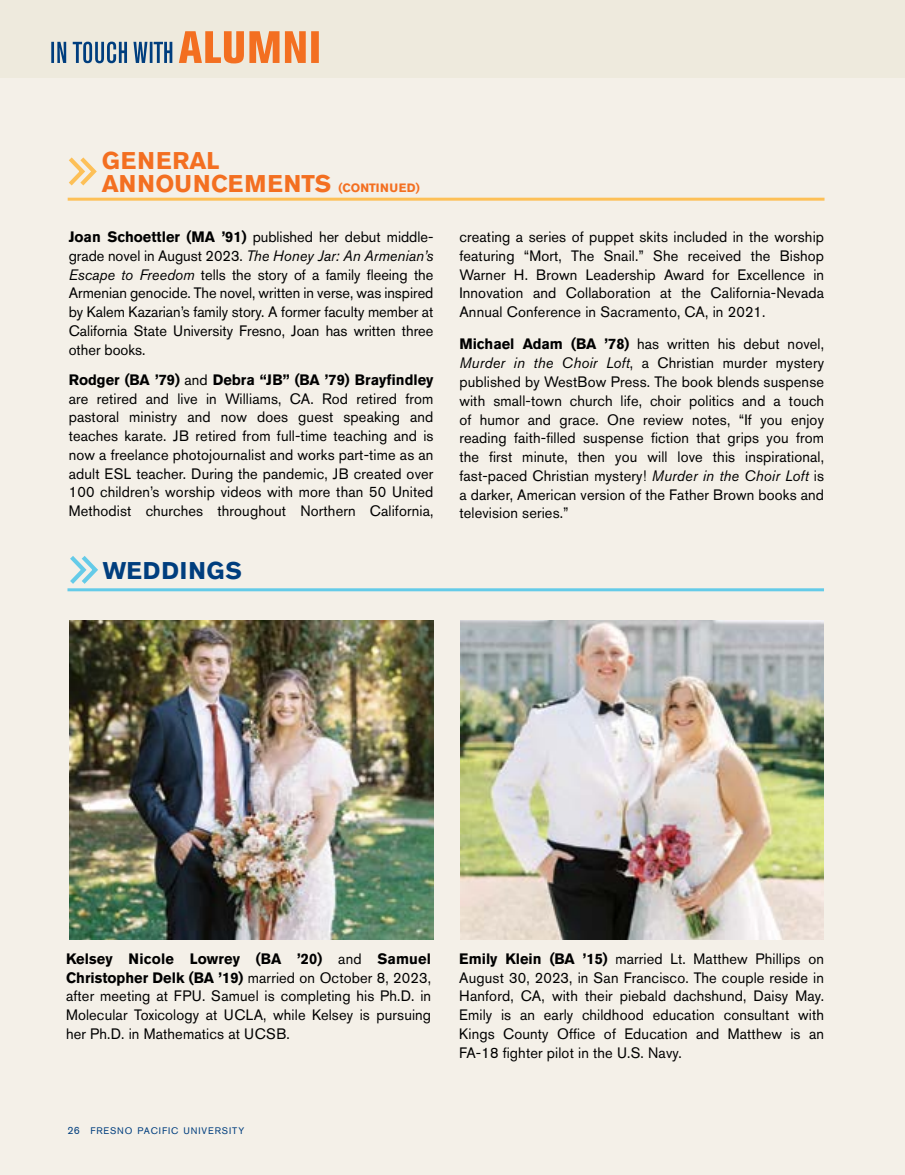
<style>
.page{position:relative;width:905px;height:1175px;background:#fff}
.page>*{position:absolute;margin:0;border:0;box-sizing:border-box;transform-origin:0 0}
.ALUMNI_HEADER_orange{font:700 24px/22.5px "Akzidenz Grotesk BE";letter-spacing:.03em;color:#f36f21}
.ALUMNI_NOTES_blue_he{font:700 24px "Akzidenz Grotesk BE";letter-spacing:.04em;color:#003e7e}
.Alumni_news_body_gro{font:15px/18.8px "Akzidenz Grotesk BE";letter-spacing:.01em;color:#000;text-align:justify}
.t1{font:9.45px "Akzidenz Grotesk BE";letter-spacing:.095em;color:#003e7e}
.s1{font-size:12px}
.s2{font-weight:700}
.s3{font-style:italic}
.s4{font-size:10.5px}
</style>
<div class="page">
<div style="left:0;top:0;width:904px;height:1174px;background:#f4f0e8"></div>
<div style="left:0;top:0;width:904px;height:78px;background:#eeeadd"></div>
<svg style="left:179px;top:31px;width:140px;height:32px"></svg>
<svg style="left:51px;top:42px;width:121px;height:21px"></svg>
<img style="left:69px;top:620px;width:365px;height:319px">
<img style="left:461px;top:620px;width:362px;height:319px">
<svg style="left:70px;top:556px;width:28px;height:28px"></svg>
<hr style="left:67px;top:588px;width:757px;height:3px;background:#64cbe8">
<svg style="left:69px;top:157px;width:28px;height:29px"></svg>
<hr style="left:68px;top:198px;width:756px;height:3px;background:#fdc057">
<p class="ALUMNI_HEADER_orange" style="left:102px;top:150px;width:319px">GENERAL<br>ANNOUNCEMENTS <span class="s1">(CONTINUED)</span></p>
<p class="Alumni_news_body_gro" style="left:69px;top:227px;width:366px"><span class="s2">Joan Schoettler (MA ’91)</span> published her debut middle&shy;grade novel in August 2023. <span class="s3">The Honey Jar: An Armenian’s Escape to Freedom</span> tells the story of a family fleeing the Armenian genocide. The novel, written in verse, was inspired by Kalem Kazarian’s family story. A former faculty member at California State University Fresno, Joan has written three other books.</p>
<p class="Alumni_news_body_gro" style="left:69px;top:370px;width:366px"><span class="s2">Rodger (BA ’79)</span> and <span class="s2">Debra “JB” (BA ’79) Brayfindley </span>are retired and live in Williams, CA. Rod retired from pastoral ministry and now does guest speaking and teaches karate. JB retired from full-time teaching and is now a freelance photojournalist and works part-time as an adult ESL teacher. During the pandemic, JB created over 100 children’s worship videos with more than 50 United Methodist churches throughout Northern California,</p>
<p class="ALUMNI_NOTES_blue_he" style="left:103px;top:556px;width:141px">WEDDINGS</p>
<p class="Alumni_news_body_gro" style="left:459px;top:227px;width:366px">creating a series of puppet skits included in the worship featuring “Mort, The Snail.” She received the Bishop Warner H. Brown Leadership Award for Excellence in Innovation and Collaboration at the California-Nevada Annual Conference in Sacramento, CA, in 2021.</p>
<p class="Alumni_news_body_gro" style="left:459px;top:335px;width:366px"><span class="s2">Michael Adam (BA ’78)</span> has written his debut novel, <span class="s3">Murder in the Choir Loft</span>, a Christian murder mystery published by WestBow Press. The book blends suspense with small-town church life, choir politics and a touch of humor and grace. One review notes, “If you enjoy reading faith-filled suspense fiction that grips you from the first minute, then you will love this inspirational, fast-paced Christian mystery! <span class="s3">Murder in the Choir Loft</span> is a darker, American version of the Father Brown books and television series.”</p>
<p class="Alumni_news_body_gro" style="left:66px;top:949px;width:366px"><span class="s2">Kelsey Nicole Lowrey (BA ’20)</span> and <span class="s2">Samuel Christopher Delk (BA ’19)</span> married on October 8, 2023, after meeting at FPU. Samuel is completing his Ph.D. in Molecular Toxicology at UCLA, while Kelsey is pursuing her Ph.D. in Mathematics at UCSB.</p>
<p class="Alumni_news_body_gro" style="left:459px;top:949px;width:366px"><span class="s2">Emily Klein (BA ’15)</span> married Lt. Matthew Phillips on August 30, 2023, in San Francisco. The couple reside in Hanford, CA, with their piebald dachshund, Daisy May.<br>Emily is an early childhood education consultant with Kings County Office of Education and Matthew is an FA-18 fighter pilot in the U.S. Navy.</p>
<p class="t1" style="left:68px;top:1125px;width:178px"><span class="s4">26</span> FRESNO PACIFIC UNIVERSITY</p>
</div>
